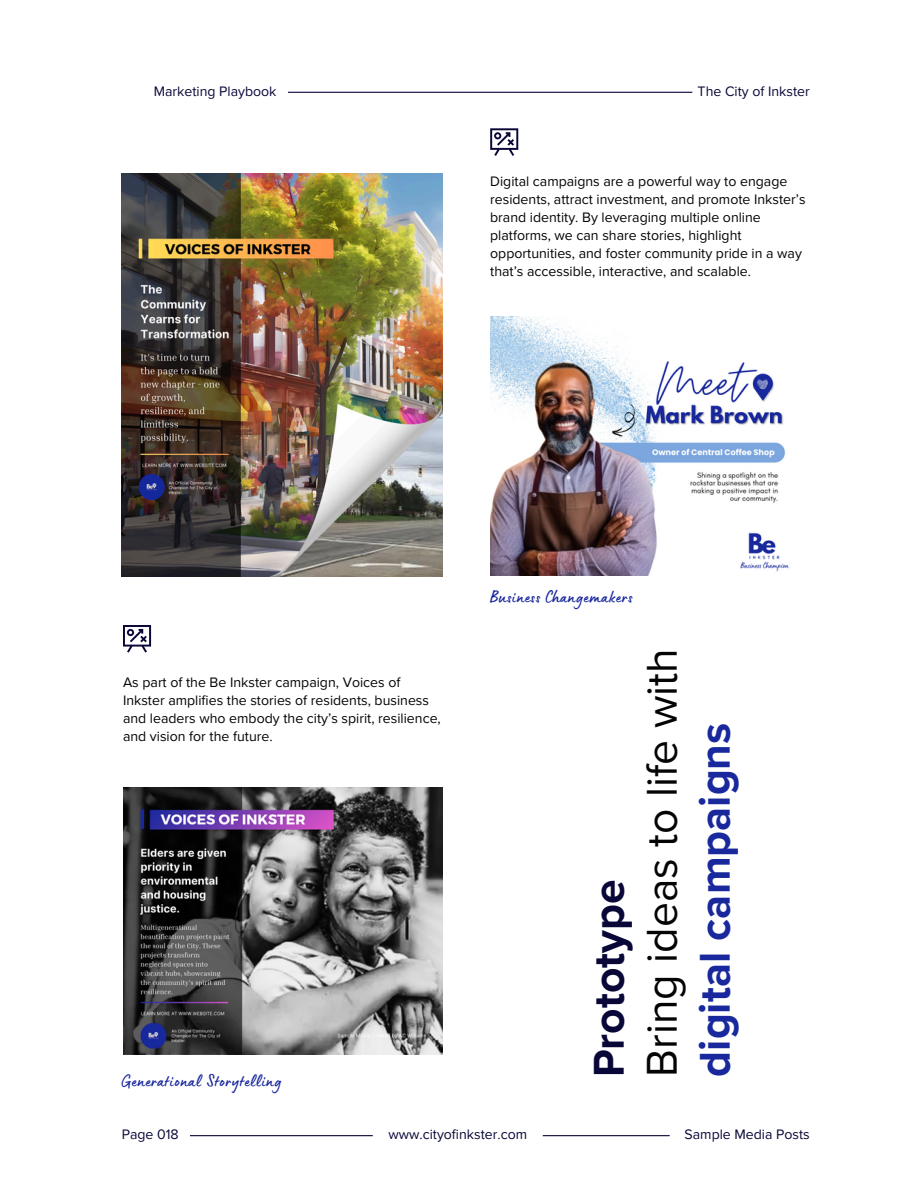
<style>
.page{position:relative;width:918px;height:1188px;background:#fff}
.page>*{position:absolute;margin:0;border:0;box-sizing:border-box;transform-origin:0 0}
.t1{font:44.4px "Proxima Nova";color:#040404}
.t2{font:700 44.4px "Proxima Nova";color:#19289d}
.t3{font:700 44.4px "Proxima Nova";color:#080738}
.t4{font:18px "Lumios Marker";letter-spacing:.04em;color:#19289d}
.t5{font:14.1px/18px "Proxima Nova";color:#040404}
.t6{font:14.1px "Proxima Nova";color:#080738}
</style>
<div class="page">
<hr style="left:288px;top:92px;width:404px;height:1px;background:#080738">
<hr style="left:190px;top:1135px;width:183px;height:1px;background:#080738">
<hr style="left:543px;top:1135px;width:127px;height:1px;background:#080738">
<svg style="left:123px;top:625px;width:28px;height:28px"></svg>
<img style="left:122px;top:174px;width:320px;height:402px">
<img style="left:123px;top:787px;width:319px;height:268px">
<img style="left:490px;top:316px;width:299px;height:260px">
<svg style="left:490px;top:128px;width:28px;height:28px"></svg>
<p class="t6" style="left:154px;top:83px;width:124px">Marketing Playbook</p>
<p class="t6" style="left:698px;top:83px;width:114px">The City of Inkster</p>
<h3 class="t5" style="left:490px;top:173px;width:317px">Digital campaigns are a powerful way to engage residents, attract investment, and promote Inkster’s brand identity. By leveraging multiple online platforms, we can share stories, highlight opportunities, and foster community pride in a way that’s accessible, interactive, and scalable.</h3>
<p class="t5" style="left:123px;top:674px;width:319px">As part of the Be Inkster campaign, Voices of Inkster amplifies the stories of residents, business and leaders who embody the city’s spirit, resilience, and vision for the future.</p>
<h2 class="t4" style="left:122px;top:1075px;width:161px">Generational Storytelling</h2>
<p class="t4" style="left:490px;top:591px;width:144px">Business Changemakers</p>
<p class="t3" style="left:583px;top:1077px;width:199px;rotate:-90deg">Prototype</p>
<p class="t1" style="left:636px;top:1077px;width:430px;rotate:-90deg">Bring ideas to life with</p>
<p class="t2" style="left:689px;top:1077px;width:355px;rotate:-90deg">digital campaigns</p>
<p class="t6" style="left:122px;top:1126px;width:59px">Page 018</p>
<p class="t6" style="left:388px;top:1126px;width:140px">www.cityofinkster.com</p>
<p class="t6" style="left:685px;top:1126px;width:127px">Sample Media Posts</p>
</div>
